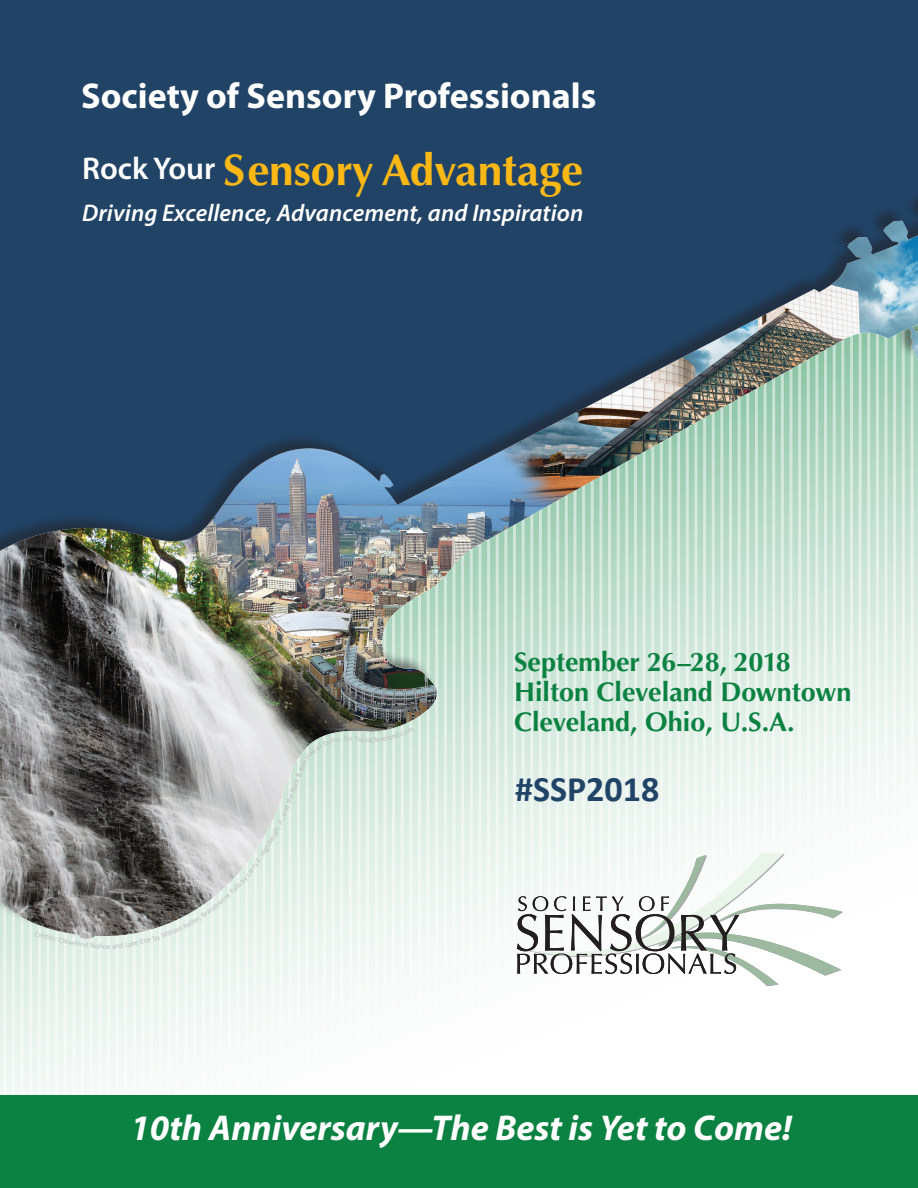
<style>
.page{position:relative;width:918px;height:1188px;background:#fff}
.page>*{position:absolute;margin:0;border:0;box-sizing:border-box;transform-origin:0 0}
.t1{font:700 44.25px "Optima";color:#fcb814}
.t2{font:italic 700 36px "Myriad Pro";color:#fff}
.t3{font:700 36px "Myriad Pro";color:#fff}
.t4{font:700 36px "Calibri";color:#214366}
.t5{font:700 27px "Optima";color:#0b8241}
.t6{font:italic 600 24.15px "Myriad Pro";letter-spacing:.005em;color:#fff}
.t7{font:7.5px "Calibri";color:#bcbdc0}
.s1{font-family:"Myriad Pro";font-weight:600;font-size:31.5px;color:#fff}
</style>
<div class="page">
<div style="left:0;top:1047px;width:192px;height:48px;background:#f2f8f5"></div>
<hr style="left:3px;top:191px;width:3px;height:997px;background:#fff">
<hr style="left:12px;top:191px;width:3px;height:997px;background:#fff">
<hr style="left:21px;top:191px;width:3px;height:997px;background:#fff">
<hr style="left:29px;top:191px;width:3px;height:997px;background:#fff">
<hr style="left:38px;top:191px;width:3px;height:997px;background:#fff">
<hr style="left:46px;top:191px;width:3px;height:997px;background:#fff">
<hr style="left:55px;top:191px;width:3px;height:997px;background:#fff">
<hr style="left:64px;top:191px;width:3px;height:997px;background:#fff">
<hr style="left:72px;top:191px;width:3px;height:997px;background:#fff">
<hr style="left:81px;top:191px;width:3px;height:997px;background:#fff">
<hr style="left:90px;top:191px;width:3px;height:997px;background:#fff">
<hr style="left:98px;top:191px;width:3px;height:997px;background:#fff">
<hr style="left:107px;top:191px;width:3px;height:997px;background:#fff">
<hr style="left:116px;top:191px;width:3px;height:997px;background:#fff">
<hr style="left:124px;top:191px;width:3px;height:997px;background:#fff">
<hr style="left:133px;top:191px;width:3px;height:997px;background:#fff">
<hr style="left:141px;top:191px;width:3px;height:997px;background:#fff">
<hr style="left:150px;top:191px;width:3px;height:997px;background:#fff">
<hr style="left:159px;top:191px;width:3px;height:997px;background:#fff">
<hr style="left:167px;top:191px;width:3px;height:997px;background:#fff">
<hr style="left:176px;top:191px;width:3px;height:997px;background:#fff">
<hr style="left:185px;top:191px;width:3px;height:997px;background:#fff">
<div style="left:0;top:0;width:918px;height:62px;background:#214366"></div>
<img style="left:0;top:62px;width:918px;height:985px">
<svg style="left:517px;top:854px;width:326px;height:132px"></svg>
<div style="left:0;top:1095px;width:918px;height:93px;background:#0b8241"></div>
<svg style="left:35px;top:931px;width:71px;height:19px"></svg>
<svg style="left:112px;top:794px;width:182px;height:155px;background:#aeb1ae"></svg>
<svg style="left:296px;top:728px;width:117px;height:50px;background:#c4d6cb"></svg>
<p class="t3" style="left:81px;top:72px;width:517px">Society of Sensory Professionals</p>
<p class="t1" style="left:82px;top:144px;width:503px"><span class="s1">Rock Your</span> Sensory Advantage</p>
<p class="t6" style="left:82px;top:197px;width:503px">Driving Excellence, Advancement, and Inspiration</p>
<p class="t7" style="left:107px;top:941px;width:5px">e</p>
<p class="t7" style="left:288px;top:791px;width:16px;rotate:-69deg">Rock</p>
<p class="t7" style="left:346px;top:734px;width:6px">o</p>
<p class="t5" style="left:514px;top:647px;width:278px">September 26–28, 2018</p>
<p class="t5" style="left:514px;top:677px;width:339px">Hilton Cleveland Downtown</p>
<p class="t5" style="left:514px;top:707px;width:282px">Cleveland, Ohio, U.S.A.</p>
<p class="t4" style="left:515px;top:766px;width:146px">#SSP2018</p>
<p class="t2" style="left:131px;top:1105px;width:663px">10th Anniversary—The Best is Yet to Come!</p>
</div>
